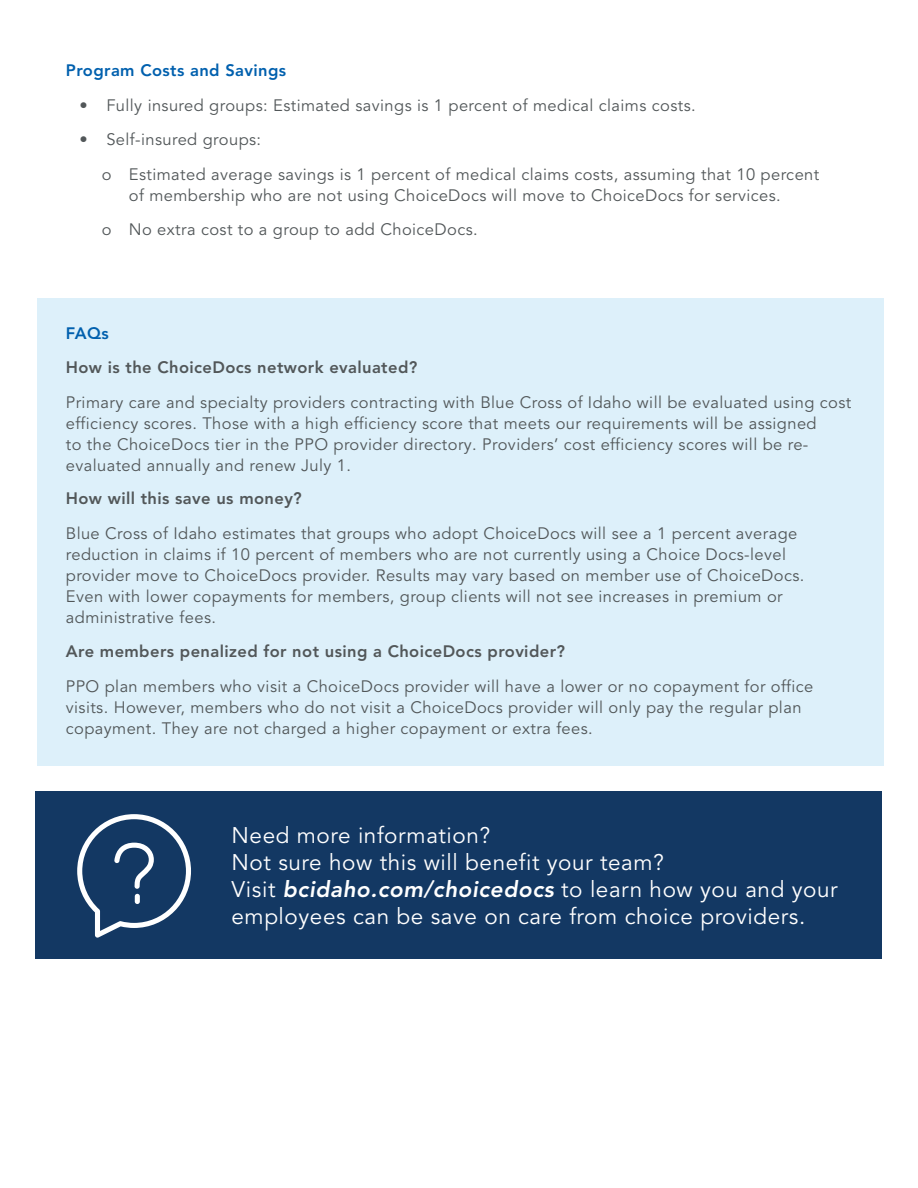
<style>
.page{position:relative;width:918px;height:1188px;background:#fff}
.page>*{position:absolute;margin:0;border:0;box-sizing:border-box;transform-origin:0 0}
.t1{font:22.5px/27px "Avenir LT Pro";letter-spacing:.025em;color:#fff}
.t2{font:16.5px/21px "Avenir LT Pro";letter-spacing:.025em;color:#525759}
.t3{font:800 16.5px "Avenir LT Pro";letter-spacing:.025em;color:#525759}
.t4{font:800 16.5px "Avenir LT Pro";letter-spacing:.025em;color:#0160ae}
.s1{font-weight:800;font-style:italic}
</style>
<div class="page">
<div style="left:37px;top:298px;width:847px;height:468px;background:#ddf0fa"></div>
<div style="left:36px;top:791px;width:846px;height:167px;background:#133863"></div>
<svg style="left:77px;top:814px;width:114px;height:124px"></svg>
<div style="left:135px;top:894px;width:5px;height:10px;background:#fff;border-radius:3px"></div>
<p class="t4" style="left:66px;top:61px;width:222px">Program Costs and Savings</p>
<p class="t2" style="left:79px;top:95px;width:618px">• Fully insured groups: Estimated savings is 1 percent of medical claims costs.</p>
<p class="t2" style="left:102px;top:123px;width:719px;line-height:34.5px;text-indent:-22px">• Self-insured groups:<br>o Estimated average savings is 1 percent of medical claims costs, assuming that 10 percent</p>
<p class="t2" style="left:102px;top:178px;width:681px;line-height:34.5px;text-indent:27px">of membership who are not using ChoiceDocs will move to ChoiceDocs for services. o No extra cost to a group to add ChoiceDocs.</p>
<p class="t4" style="left:66px;top:323px;width:45px">FAQs</p>
<p class="t3" style="left:66px;top:358px;width:353px">How is the ChoiceDocs network evaluated?</p>
<p class="t2" style="left:66px;top:392px;width:787px">Primary care and specialty providers contracting with Blue Cross of Idaho will be evaluated using cost efficiency scores. Those with a high efficiency score that meets our requirements will be assigned<br>to the ChoiceDocs tier in the PPO provider directory. Providers’ cost efficiency scores will be re&shy;evaluated annually and renew July 1.</p>
<p class="t3" style="left:66px;top:489px;width:238px">How will this save us money?</p>
<p class="t2" style="left:66px;top:523px;width:740px">Blue Cross of Idaho estimates that groups who adopt ChoiceDocs will see a 1 percent average reduction in claims if 10 percent of members who are not currently using a Choice Docs-level provider move to ChoiceDocs provider. Results may vary based on member use of ChoiceDocs.<br>Even with lower copayments for members, group clients will not see increases in premium or administrative fees.</p>
<p class="t3" style="left:66px;top:642px;width:501px">Are members penalized for not using a ChoiceDocs provider?</p>
<p class="t2" style="left:66px;top:676px;width:749px">PPO plan members who visit a ChoiceDocs provider will have a lower or no copayment for office visits. However, members who do not visit a ChoiceDocs provider will only pay the regular plan copayment. They are not charged a higher copayment or extra fees.</p>
<h1 class="t1" style="left:232px;top:822px;width:608px">Need more information?<br>Not sure how this will benefit your team?<br>Visit <span class="s1">bcidaho.com/choicedocs</span> to learn how you and your employees can be save on care from choice providers.</h1>
</div>
